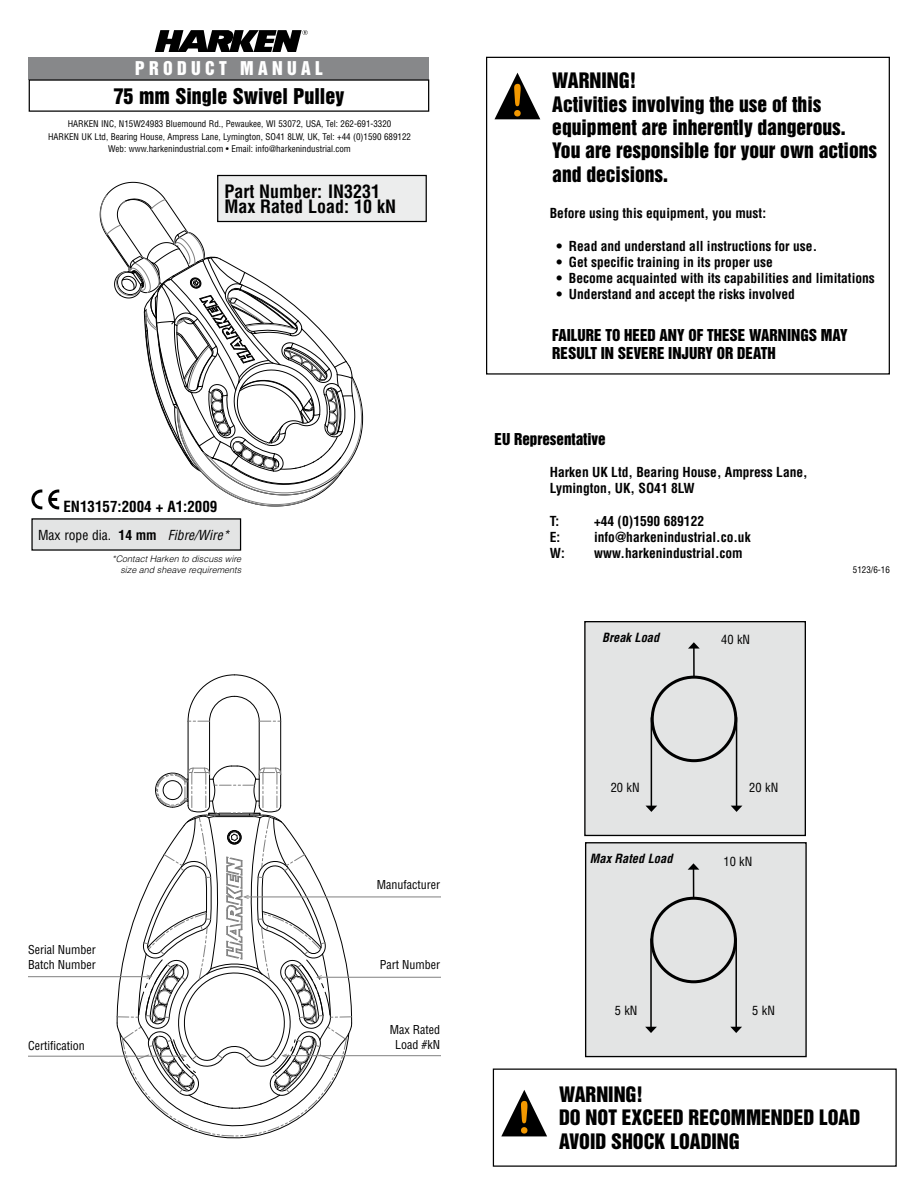
<style>
.page{position:relative;width:918px;height:1188px;background:#fff}
.page>*{position:absolute;margin:0;border:0;box-sizing:border-box;transform-origin:0 0}
.t1{font:19.8px "Helvetica Inserat";color:#000}
.t2{font:19.5px/23.4px "Helvetica Inserat";color:#000}
.t3{font:700 condensed 18px/15.8px "Helvetica";color:#000}
.t4{font:17.4px "Helvetica Inserat";letter-spacing:.25em;color:#fff}
.t5{font:15px/18px "Helvetica Inserat";color:#000}
.t6{font:700 condensed 15px "Helvetica";color:#000}
.t7{font:700 condensed 13.5px/16.2px "Helvetica";color:#000}
.t8{font:condensed 13.5px "Helvetica";color:#000}
.t9{font:condensed 12.45px "Helvetica";color:#000}
.t10{font:italic 700 condensed 12.45px "Helvetica";color:#000}
.t11{font:condensed 12px/14.4px "Helvetica";color:#000}
.t12{font:condensed 9px/12.9px "Helvetica";color:#000;text-align:center}
.t13{font:italic 300 9px/10.8px "Helvetica";color:#000;text-align:right}
.s1{font-weight:700}
.s2{font-style:italic}
</style>
<div class="page">
<svg style="left:100px;top:182px;width:263px;height:325px"></svg>
<svg style="left:155px;top:30px;width:153px;height:22px"></svg>
<svg style="left:48px;top:490px;width:11px;height:19px"></svg>
<svg style="left:31px;top:489px;width:11px;height:20px"></svg>
<hr style="left:280px;top:721px;width:1px;height:54px;background:#000">
<hr style="left:259px;top:721px;width:1px;height:54px;background:#000">
<hr style="left:188px;top:721px;width:1px;height:54px;background:#000">
<hr style="left:209px;top:721px;width:1px;height:54px;background:#000">
<svg style="left:187px;top:674px;width:94px;height:48px"></svg>
<hr style="left:28px;top:1056px;width:157px;height:1px;background:#808080">
<hr style="left:318px;top:977px;width:122px;height:1px;background:#808080">
<hr style="left:245px;top:897px;width:195px;height:1px;background:#808080">
<hr style="left:283px;top:1055px;width:157px;height:1px;background:#808080">
<hr style="left:28px;top:976px;width:123px;height:1px;background:#808080">
<svg style="left:116px;top:765px;width:236px;height:374px"></svg>
<div style="left:32px;top:519px;width:209px;height:31px;background:#e3e4e4"></div>
<div style="left:218px;top:176px;width:208px;height:46px;background:#eceded"></div>
<div style="left:217px;top:175px;width:210px;height:47px;border:1px solid #000"></div>
<div style="left:29px;top:57px;width:400px;height:22px;background:#87888a"></div>
<div style="left:29px;top:79px;width:400px;height:33px;border:1px solid #000"></div>
<div style="left:486px;top:57px;width:404px;height:318px;border:1px solid #000"></div>
<svg style="left:495px;top:73px;width:45px;height:46px"></svg>
<svg style="left:501px;top:1090px;width:46px;height:46px"></svg>
<div style="left:585px;top:622px;width:220px;height:213px;background:#e3e4e4"></div>
<div style="left:584px;top:621px;width:222px;height:215px;border:1px solid #000"></div>
<div style="left:586px;top:843px;width:220px;height:214px;background:#e3e4e4"></div>
<div style="left:585px;top:842px;width:222px;height:215px;border:1px solid #000"></div>
<div style="left:651px;top:676px;width:86px;height:86px;border:3px solid #000;border-radius:50%"></div>
<hr style="left:651px;top:717px;width:1px;height:89px;background:#000">
<svg style="left:646px;top:806px;width:11px;height:6px"></svg>
<hr style="left:736px;top:717px;width:1px;height:89px;background:#000">
<svg style="left:731px;top:806px;width:11px;height:6px"></svg>
<hr style="left:693px;top:648px;width:2px;height:29px;background:#000">
<svg style="left:688px;top:642px;width:12px;height:7px"></svg>
<div style="left:650px;top:897px;width:87px;height:86px;border:3px solid #000;border-radius:50%"></div>
<hr style="left:650px;top:939px;width:2px;height:88px;background:#000">
<svg style="left:645px;top:1027px;width:12px;height:6px"></svg>
<hr style="left:735px;top:938px;width:2px;height:89px;background:#000">
<svg style="left:730px;top:1027px;width:12px;height:6px"></svg>
<svg style="left:688px;top:863px;width:11px;height:35px"></svg>
<p class="t4" style="left:135px;top:58px;width:189px">PRODUCT MANUAL</p>
<h1 class="t1" style="left:114px;top:84px;width:232px">75 mm Single Swivel Pulley</h1>
<p class="t12" style="left:48px;top:117px;width:365px">HARKEN INC, N15W24983 Bluemound Rd., Pewaukee, WI 53072, USA, Tel: 262-691-3320<br>HARKEN UK Ltd, Bearing House, Ampress Lane, Lymington, SO41 8LW, UK, Tel: +44 (0)1590 689122<br>Web: www.harkenindustrial.com • Email: info@harkenindustrial.com</p>
<h3 class="t3" style="left:224px;top:183px;width:173px">Part Number: IN3231<br>Max Rated Load: 10 kN</h3>
<p class="t6" style="left:63px;top:497px;width:156px">EN13157:2004 + A1:2009</p>
<p class="t8" style="left:38px;top:527px;width:193px">Max rope dia. <span class="s1">14 mm</span> <span class="s2">Fibre/Wire*</span></p>
<p class="t13" style="left:112px;top:554px;width:130px">*Contact Harken to discuss wire size and sheave requirements</p>
<h2 class="t2" style="left:552px;top:69px;width:326px">WARNING!<br>Activities involving the use of this equipment are inherently dangerous.<br>You are responsible for your own actions and decisions.</h2>
<p class="t7" style="left:550px;top:205px;width:218px">Before using this equipment, you must:</p>
<p class="t7" style="left:557px;top:238px;width:262px">• Read and understand all instructions for use.</p>
<p class="t7" style="left:557px;top:254px;width:218px">• Get specific training in its proper use</p>
<p class="t7" style="left:557px;top:270px;width:320px">• Become acquainted with its capabilities and limitations</p>
<p class="t7" style="left:557px;top:286px;width:240px">• Understand and accept the risks involved</p>
<p class="t5" style="left:552px;top:326px;width:297px">FAILURE TO HEED ANY OF THESE WARNINGS MAY<br>RESULT IN SEVERE INJURY OR DEATH</p>
<p class="t5" style="left:495px;top:430px;width:113px">EU Representative</p>
<p class="t7" style="left:550px;top:464px;width:259px">Harken UK Ltd, Bearing House, Ampress Lane,<br>Lymington, UK, SO41 8LW</p>
<p class="t7" style="left:550px;top:513px;width:11px">T:</p>
<p class="t7" style="left:594px;top:513px;width:112px">+44 (0)1590 689122</p>
<p class="t7" style="left:550px;top:529px;width:12px">E:</p>
<p class="t7" style="left:594px;top:529px;width:158px">info@harkenindustrial.co.uk</p>
<p class="t7" style="left:550px;top:545px;width:16px">W:</p>
<p class="t7" style="left:594px;top:545px;width:150px">www.harkenindustrial.com</p>
<p class="t10" style="left:602px;top:630px;width:59px">Break Load</p>
<p class="t9" style="left:721px;top:632px;width:30px">40 kN</p>
<p class="t12" style="left:853px;top:563px;width:38px">5123/6-16</p>
<p class="t11" style="left:28px;top:943px;width:69px">Serial Number<br>Batch Number</p>
<p class="t11" style="left:28px;top:1038px;width:58px">Certification</p>
<p class="t11" style="left:377px;top:877px;width:65px">Manufacturer</p>
<p class="t11" style="left:380px;top:957px;width:62px">Part Number</p>
<p class="t11" style="left:390px;top:1023px;width:52px;text-align:center">Max Rated<br>Load #kN</p>
<p class="t9" style="left:611px;top:779px;width:30px">20 kN</p>
<p class="t9" style="left:749px;top:779px;width:30px">20 kN</p>
<p class="t10" style="left:590px;top:850px;width:84px">Max Rated Load</p>
<p class="t9" style="left:723px;top:854px;width:30px">10 kN</p>
<p class="t9" style="left:615px;top:1003px;width:24px">5 kN</p>
<p class="t9" style="left:752px;top:1003px;width:24px">5 kN</p>
<h2 class="t2" style="left:559px;top:1083px;width:303px">WARNING!<br>DO NOT EXCEED RECOMMENDED LOAD<br>AVOID SHOCK LOADING</h2>
</div>
